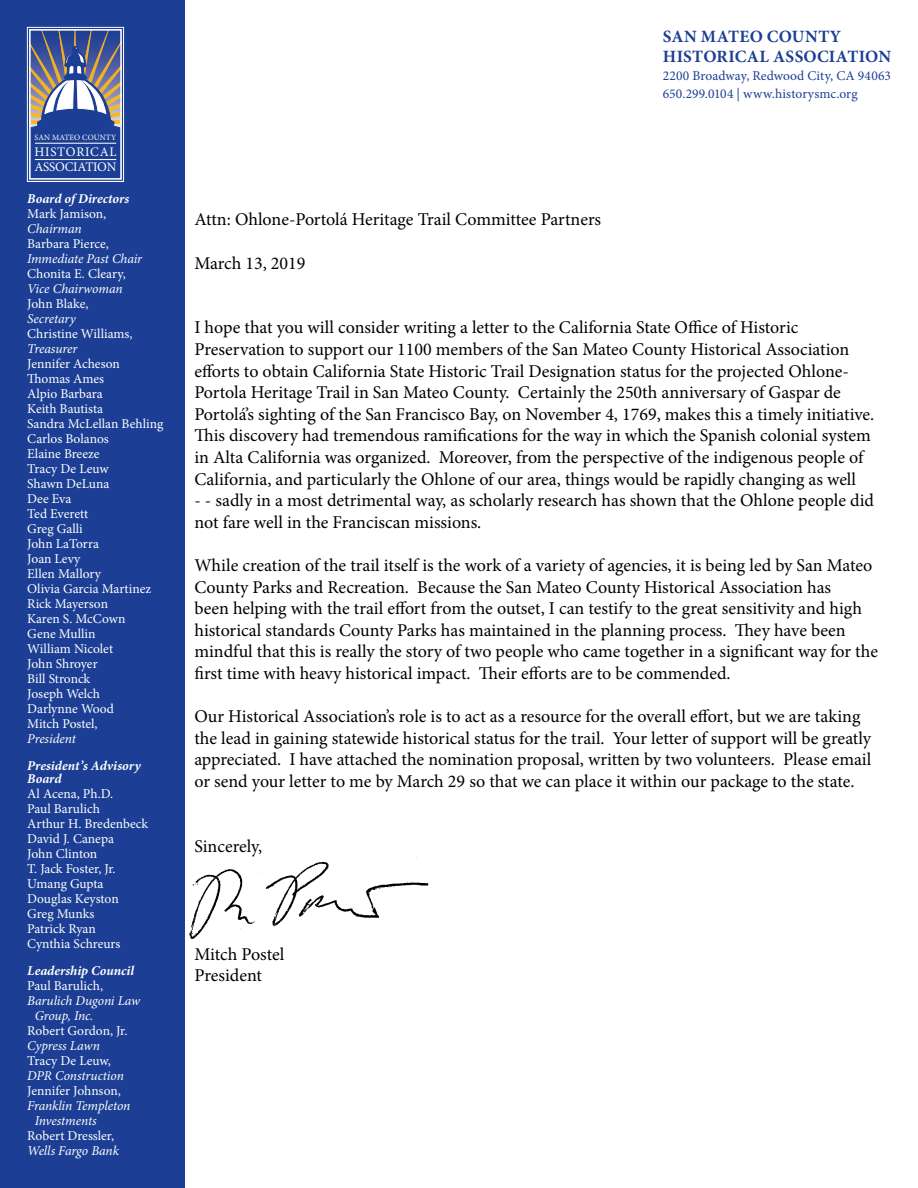
<style>
.page{position:relative;width:918px;height:1188px;background:#fff}
.page>*{position:absolute;margin:0;border:0;box-sizing:border-box;transform-origin:0 0}
.t1{font:18px/21.6px "Minion Pro";color:#000}
.t2{font:700 17.25px/20.7px "Minion Pro";letter-spacing:.015em;color:#1c3e94}
.t3{font:13.5px/15px "Minion Pro";color:#fff}
.t4{font:italic 13.5px/15px "Minion Pro";letter-spacing:-.01em;color:#fff}
.t5{font:13.5px/18px "Minion Pro";letter-spacing:.01em;color:#1c3e94}
.t6{font:italic 700 13.5px/12.6px "Minion Pro";color:#fff}
.t7{font:13.05px/15.6px "Minion Pro";letter-spacing:.045em;color:#fff}
.t8{font:8.1px "Minion Pro";letter-spacing:.01em;color:#fff}
.s1{font-size:8.25px}
.s2{font-size:13.35px}
.s3{font-size:13.2px}
</style>
<div class="page">
<div style="left:0;top:0;width:185px;height:1188px;background:#1c3e94"></div>
<svg style="left:32px;top:32px;width:87px;height:129px"></svg>
<div style="left:29px;top:29px;width:93px;height:151px;border:2px solid #fff"></div>
<hr style="left:35px;top:143px;width:81px;height:1px;background:#fff">
<hr style="left:35px;top:159px;width:81px;height:1px;background:#fff">
<div style="left:27px;top:27px;width:97px;height:155px;border:1px solid #fff"></div>
<img style="left:189px;top:857px;width:240px;height:84px">
<p class="t8" style="left:35px;top:132px;width:83px">SAN MATE<span class="s1">O</span> COUNTY</p>
<p class="t7" style="left:34px;top:144px;width:84px">HIST<span class="s2">O</span>RICAL<br>ASS<span class="s3">O</span>CIATI<span class="s3">O</span>N</p>
<p class="t6" style="left:27px;top:193px;width:103px">Board of Directors</p>
<p class="t3" style="left:27px;top:207px;width:81px">Mark Jamison,</p>
<p class="t4" style="left:27px;top:222px;width:56px">Chairman</p>
<p class="t3" style="left:27px;top:237px;width:83px">Barbara Pierce,</p>
<p class="t4" style="left:27px;top:252px;width:117px">Immediate Past Chair</p>
<p class="t3" style="left:27px;top:267px;width:100px">Chonita E. Cleary,</p>
<p class="t4" style="left:27px;top:282px;width:97px">Vice Chairwoman</p>
<p class="t3" style="left:27px;top:297px;width:63px">John Blake,</p>
<p class="t4" style="left:27px;top:312px;width:50px">Secretary</p>
<p class="t3" style="left:27px;top:327px;width:107px">Christine Williams,</p>
<p class="t4" style="left:27px;top:342px;width:52px">Treasurer</p>
<p class="t3" style="left:27px;top:357px;width:138px">Jennifer Acheson<br>Thomas Ames<br>Alpio Barbara<br>Keith Bautista<br>Sandra McLellan Behling<br>Carlos Bolanos<br>Elaine Breeze<br>Tracy De Leuw<br>Shawn DeLuna<br>Dee Eva<br>Ted Everett<br>Greg Galli<br>John LaTorra<br>Joan Levy<br>Ellen Mallory<br>Olivia Garcia Martinez<br>Rick Mayerson<br>Karen S. McCown<br>Gene Mullin<br>William Nicolet<br>John Shroyer<br>Bill Stronck<br>Joseph Welch<br>Darlynne Wood<br>Mitch Postel,</p>
<p class="t4" style="left:27px;top:732px;width:50px">President</p>
<p class="t6" style="left:27px;top:760px;width:115px">President’s Advisory<br>Board</p>
<p class="t3" style="left:27px;top:786px;width:122px">Al Acena, Ph.D.<br>Paul Barulich<br>Arthur H. Bredenbeck<br>David J. Canepa<br>John Clinton<br>T. Jack Foster, Jr.<br>Umang Gupta<br>Douglas Keyston<br>Greg Munks<br>Patrick Ryan<br>Cynthia Schreurs</p>
<p class="t6" style="left:27px;top:964px;width:109px">Leadership Council</p>
<p class="t3" style="left:27px;top:978px;width:77px">Paul Barulich,</p>
<p class="t4" style="left:35px;top:993px;width:107px;text-indent:-8px">Barulich Dugoni Law<br>Group, Inc.</p>
<p class="t3" style="left:27px;top:1023px;width:102px">Robert Gordon, Jr.</p>
<p class="t4" style="left:27px;top:1038px;width:74px">Cypress Lawn</p>
<p class="t3" style="left:27px;top:1053px;width:85px">Tracy De Leuw,</p>
<p class="t4" style="left:27px;top:1068px;width:98px">DPR Construction</p>
<p class="t3" style="left:27px;top:1083px;width:95px">Jennifer Johnson,</p>
<p class="t4" style="left:35px;top:1098px;width:97px;text-indent:-8px">Franklin Templeton<br>Investments</p>
<p class="t3" style="left:27px;top:1128px;width:88px">Robert Dressler,</p>
<p class="t4" style="left:27px;top:1143px;width:93px">Wells Fargo Bank</p>
<p class="t1" style="left:194px;top:209px;width:408px">Attn: Ohlone-Portolá Heritage Trail Committee Partners</p>
<p class="t1" style="left:194px;top:252px;width:113px">March 13, 2019</p>
<p class="t2" style="left:663px;top:26px;width:230px">SAN MATEO COUNTY<br>HISTORICAL ASSOCIATION</p>
<p class="t5" style="left:663px;top:67px;width:230px">2200 Broadway, Redwood City, CA 94063<br>650.299.0104 | www.historysmc.org</p>
<p class="t1" style="left:194px;top:317px;width:681px">I hope that you will consider writing a letter to the California State Office of Historic Preservation to support our 1100 members of the San Mateo County Historical Association efforts to obtain California State Historic Trail Designation status for the projected Ohlone-Portola Heritage Trail in San Mateo County. Certainly the 250th anniversary of Gaspar de Portolá’s sighting of the San Francisco Bay, on November 4, 1769, makes this a timely initiative.<br>This discovery had tremendous ramifications for the way in which the Spanish colonial system in Alta California was organized. Moreover, from the perspective of the indigenous people of California, and particularly the Ohlone of our area, things would be rapidly changing as well</p>
<p class="t1" style="left:194px;top:490px;width:681px">- - sadly in a most detrimental way, as scholarly research has shown that the Ohlone people did not fare well in the Franciscan missions.</p>
<p class="t1" style="left:194px;top:555px;width:685px">While creation of the trail itself is the work of a variety of agencies, it is being led by San Mateo County Parks and Recreation. Because the San Mateo County Historical Association has<br>been helping with the trail effort from the outset, I can testify to the great sensitivity and high historical standards County Parks has maintained in the planning process. They have been mindful that this is really the story of two people who came together in a significant way for the first time with heavy historical impact. Their efforts are to be commended.</p>
<p class="t1" style="left:194px;top:706px;width:679px">Our Historical Association’s role is to act as a resource for the overall effort, but we are taking the lead in gaining statewide historical status for the trail. Your letter of support will be greatly appreciated. I have attached the nomination proposal, written by two volunteers. Please email or send your letter to me by March 29 so that we can place it within our package to the state.</p>
<p class="t1" style="left:194px;top:835px;width:69px">Sincerely,</p>
<p class="t1" style="left:194px;top:943px;width:91px">Mitch Postel<br>President</p>
</div>
